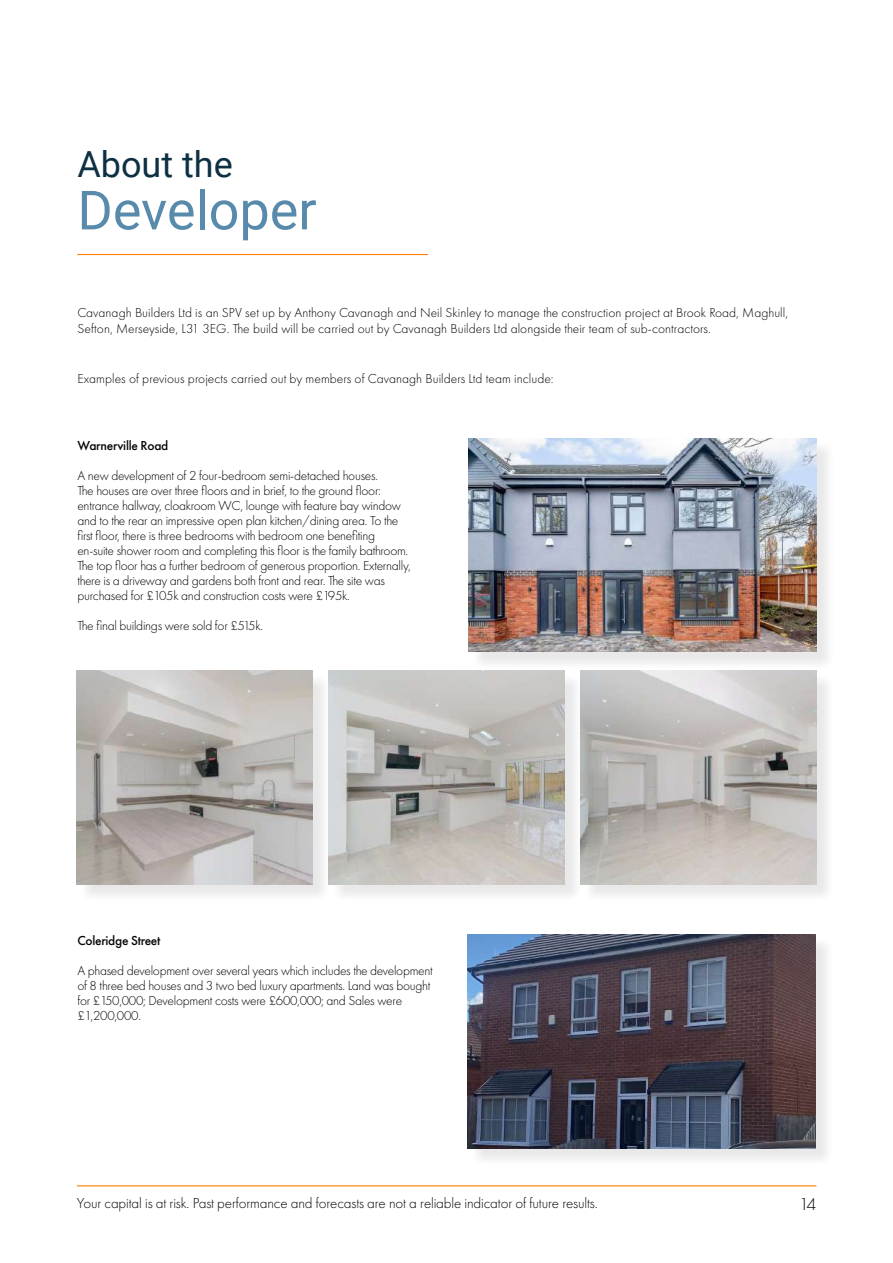
<style>
.page{position:relative;width:893px;height:1263px;background:#fff}
.page>*{position:absolute;margin:0;border:0;box-sizing:border-box;transform-origin:0 0}
.t1{font:54px "Roboto";color:#578aab}
.t2{font:36px "Roboto";color:#0d3042}
.t3{font:300 18px "Futura PT";color:#040503}
.t4{font:300 15px "Futura PT";letter-spacing:-.01em;color:#040503}
.t5{font:300 13.5px/15px "Futura PT";letter-spacing:-.02em;color:#040503}
.t6{font:300 13.5px/16.2px "Futura PT";letter-spacing:.005em;color:#040503}
.t7{font:500 13.5px "Futura PT";letter-spacing:-.02em;color:#040503}
</style>
<div class="page">
<hr style="left:77px;top:254px;width:351px;height:1px;background:#fe7c00">
<div style="left:471px;top:440px;width:364px;height:230px;background:#231f20;opacity:.1"></div>
<img style="left:468px;top:438px;width:348px;height:214px">
<div style="left:470px;top:937px;width:364px;height:230px;background:#231f20;opacity:.1"></div>
<img style="left:468px;top:934px;width:348px;height:214px">
<div style="left:79px;top:673px;width:252px;height:230px;background:#231f20;opacity:.1"></div>
<img style="left:77px;top:671px;width:235px;height:213px">
<div style="left:331px;top:673px;width:252px;height:230px;background:#231f20;opacity:.1"></div>
<img style="left:329px;top:671px;width:235px;height:213px">
<div style="left:583px;top:673px;width:252px;height:230px;background:#231f20;opacity:.1"></div>
<img style="left:581px;top:671px;width:235px;height:213px">
<hr style="left:77px;top:1185px;width:739px;height:1px;background:#fe7c00">
<h2 class="t2" style="left:77px;top:139px;width:157px">About the</h2>
<h1 class="t1" style="left:77px;top:172px;width:241px">Developer</h1>
<p class="t6" style="left:77px;top:305px;width:712px">Cavanagh Builders Ltd is an SPV set up by Anthony Cavanagh and Neil Skinley to manage the construction project at Brook Road, Maghull,<br>Sefton, Merseyside, L31 3EG. The build will be carried out by Cavanagh Builders Ltd alongside their team of sub-contractors.</p>
<p class="t6" style="left:77px;top:370px;width:478px">Examples of previous projects carried out by members of Cavanagh Builders Ltd team include:</p>
<p class="t7" style="left:77px;top:437px;width:93px">Warnerville Road</p>
<p class="t5" style="left:77px;top:468px;width:335px">A new development of 2 four-bedroom semi-detached houses.<br>The houses are over three floors and in brief, to the ground floor: entrance hallway, cloakroom WC, lounge with feature bay window and to the rear an impressive open plan kitchen/dining area. To the first floor, there is three bedrooms with bedroom one benefiting en-suite shower room and completing this floor is the family bathroom.<br>The top floor has a further bedroom of generous proportion. Externally, there is a driveway and gardens both front and rear. The site was purchased for £105k and construction costs were £195k.</p>
<p class="t5" style="left:77px;top:618px;width:187px">The final buildings were sold for £515k.</p>
<p class="t7" style="left:77px;top:932px;width:84px">Coleridge Street</p>
<p class="t5" style="left:77px;top:963px;width:357px">A phased development over several years which includes the development of 8 three bed houses and 3 two bed luxury apartments. Land was bought for £150,000; Development costs were £600,000; and Sales were £1,200,000.</p>
<p class="t4" style="left:77px;top:1195px;width:522px">Your capital is at risk. Past performance and forecasts are not a reliable indicator of future results.</p>
<h3 class="t3" style="left:799px;top:1194px;width:19px">14</h3>
</div>
